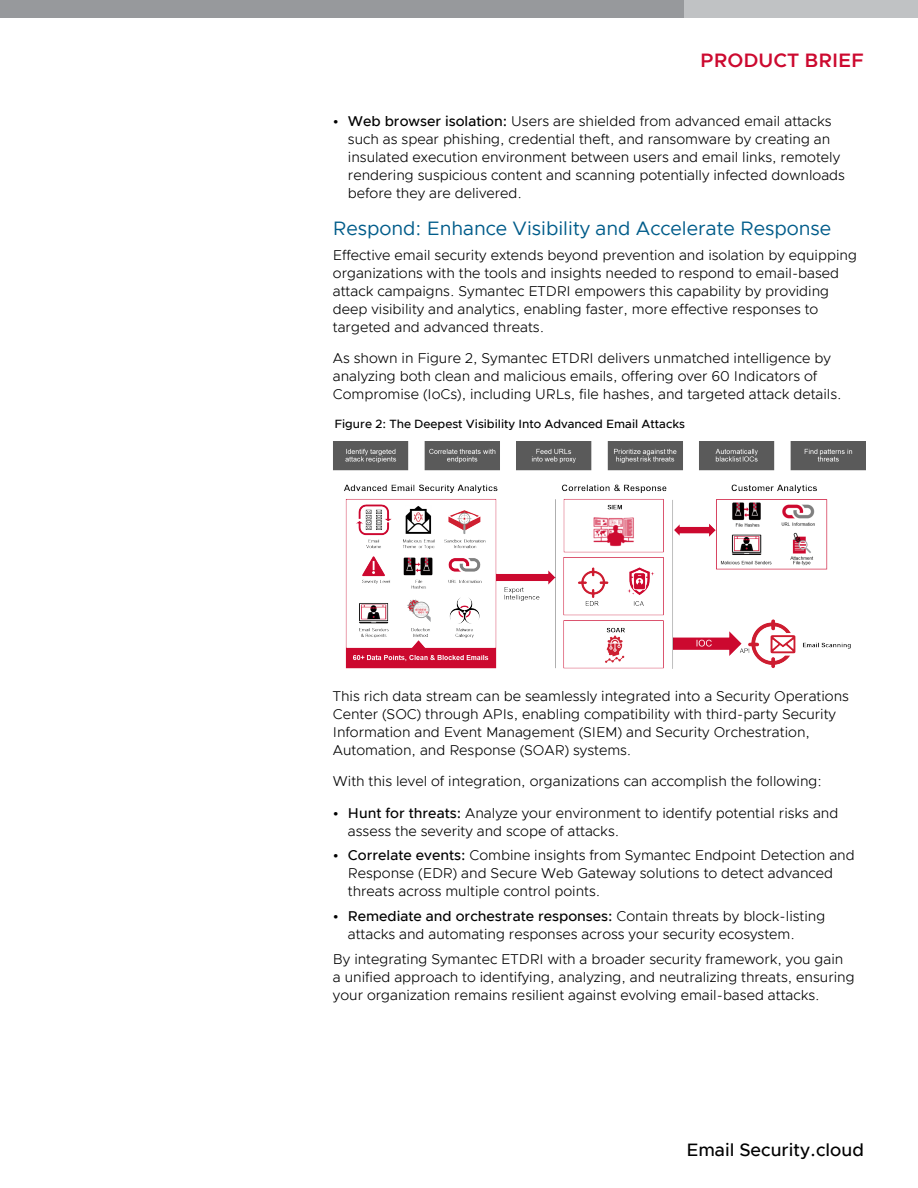
<style>
.page{position:relative;width:918px;height:1188px;background:#fff}
.page>*{position:absolute;margin:0;border:0;box-sizing:border-box;transform-origin:0 0}
.Body_Head{font:19.5px "Metropolis";color:#005c8a}
.t1{font:600 19.5px "Metropolis";color:#cc092f}
.t2{font:500 18px "Metropolis";color:#000}
.Body_Text{font:300 14.25px/18px "Metropolis";color:#000}
.Figure_Caption{font:500 12px "Metropolis";color:#000}
.s1{font-weight:500}
</style>
<div class="page">
<div style="left:0;top:0;width:735px;height:18px;background:#97999c"></div>
<div style="left:684px;top:0;width:234px;height:18px;background:#c0c2c4"></div>
<img style="left:333px;top:441px;width:533px;height:228px">
<h1 class="t1" style="left:700px;top:48px;width:165px">PRODUCT BRIEF</h1>
<p class="Body_Text" style="left:348px;top:112px;width:499px;text-indent:-15px"><span class="s1">• Web browser isolation:</span> Users are shielded from advanced email attacks such as spear phishing, credential theft, and ransomware by creating an insulated execution environment between users and email links, remotely rendering suspicious content and scanning potentially infected downloads before they are delivered.</p>
<p class="Body_Head" style="left:333px;top:216px;width:500px">Respond: Enhance Visibility and Accelerate Response</p>
<p class="Body_Text" style="left:333px;top:246px;width:526px">Effective email security extends beyond prevention and isolation by equipping organizations with the tools and insights needed to respond to email-based attack campaigns. Symantec ETDRI empowers this capability by providing deep visibility and analytics, enabling faster, more effective responses to targeted and advanced threats.</p>
<p class="Body_Text" style="left:333px;top:349px;width:510px">As shown in Figure 2, Symantec ETDRI delivers unmatched intelligence by analyzing both clean and malicious emails, offering over 60 Indicators of<br>Compromise (IoCs), including URLs, file hashes, and targeted attack details.</p>
<p class="Figure_Caption" style="left:334px;top:416px;width:352px">Figure 2: The Deepest Visibility Into Advanced Email Attacks</p>
<p class="Body_Text" style="left:333px;top:687px;width:518px">This rich data stream can be seamlessly integrated into a Security Operations Center (SOC) through APIs, enabling compatibility with third-party Security Information and Event Management (SIEM) and Security Orchestration, Automation, and Response (SOAR) systems.</p>
<p class="Body_Text" style="left:333px;top:772px;width:491px">With this level of integration, organizations can accomplish the following:</p>
<p class="Body_Text" style="left:348px;top:804px;width:492px;text-indent:-15px"><span class="s1">• Hunt for threats:</span> Analyze your environment to identify potential risks and assess the severity and scope of attacks.</p>
<p class="Body_Text" style="left:348px;top:847px;width:508px;text-indent:-15px"><span class="s1">• Correlate events:</span> Combine insights from Symantec Endpoint Detection and<br>Response (EDR) and Secure Web Gateway solutions to detect advanced threats across multiple control points.</p>
<p class="Body_Text" style="left:348px;top:907px;width:479px;text-indent:-15px"><span class="s1">• Remediate and orchestrate responses:</span> Contain threats by block-listing attacks and automating responses across your security ecosystem.</p>
<p class="Body_Text" style="left:333px;top:950px;width:523px">By integrating Symantec ETDRI with a broader security framework, you gain a unified approach to identifying, analyzing, and neutralizing threats, ensuring your organization remains resilient against evolving email-based attacks.</p>
<p class="t2" style="left:687px;top:1139px;width:179px">Email Security.cloud</p>
</div>
